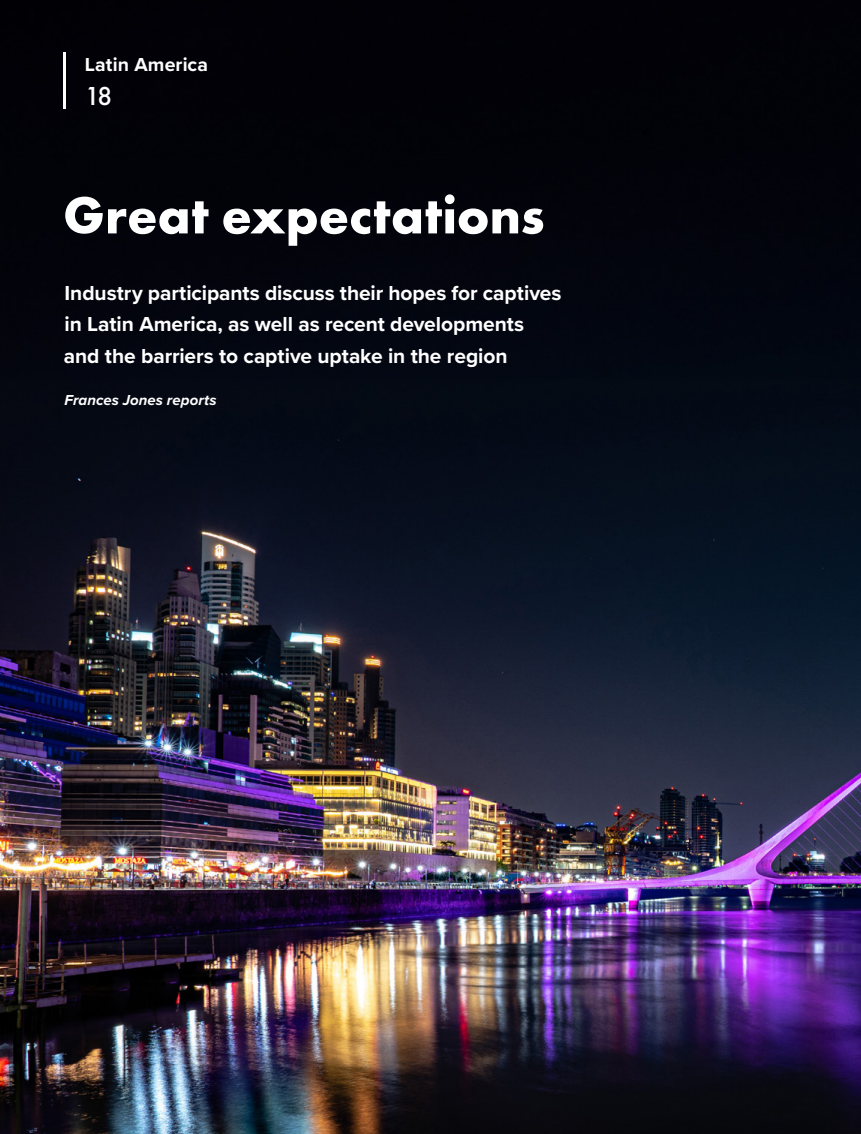
<style>
.page{position:relative;width:861px;height:1134px;background:#fff}
.page>*{position:absolute;margin:0;border:0;box-sizing:border-box;transform-origin:0 0}
.Headers{font:700 54px "Futura PT";color:#fff}
.t1{font:500 27px "Futura PT";color:#fff}
.Standfirst{font:700 21px/31.5px "Proxima Nova";letter-spacing:-.005em;color:#fff}
.Running_Heads{font:700 19.5px "Proxima Nova";letter-spacing:.005em;color:#fff}
.Byline{font:italic 700 15px "Proxima Nova";letter-spacing:.005em;color:#fff}
</style>
<div class="page">
<img style="left:0;top:0;width:861px;height:1134px">
<hr style="left:63px;top:52px;width:2px;height:57px;background:#fff">
<p class="Running_Heads" style="left:85px;top:50px;width:125px">Latin America</p>
<p class="t1" style="left:85px;top:80px;width:29px">18</p>
<p class="Headers" style="left:63px;top:181px;width:483px">Great expectations</p>
<p class="Standfirst" style="left:64px;top:277px;width:499px">Industry participants discuss their hopes for captives in Latin America, as well as recent developments and the barriers to captive uptake in the region</p>
<p class="Byline" style="left:64px;top:389px;width:154px">Frances Jones reports</p>
</div>
